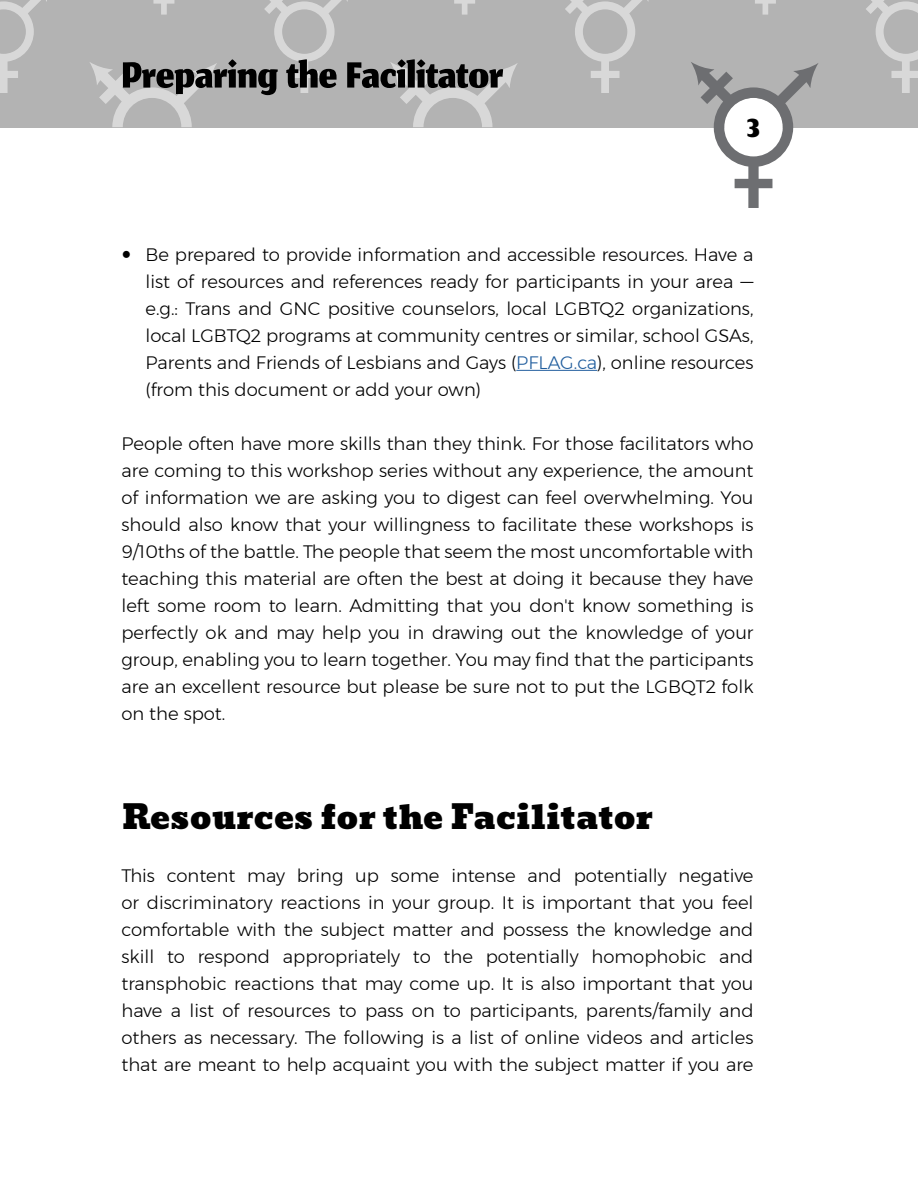
<style>
.page{position:relative;width:918px;height:1188px;background:#fff}
.page>*{position:absolute;margin:0;border:0;box-sizing:border-box;transform-origin:0 0}
.t1{font:64.5px "Jomhuria";color:#000}
.t2{font:46.5px "Jomhuria";color:#000}
.t3{font:33px "Bevan";color:#000}
.t4{font:300 18px/27px "Montserrat";color:#000;text-align:justify}
.s1{color:#215e9e}
</style>
<div class="page">
<div style="left:0;top:0;width:918px;height:128px;background:#b3b3b3"></div>
<svg style="left:866px;top:0;width:52px;height:93px"></svg>
<svg style="left:565px;top:0;width:84px;height:93px"></svg>
<svg style="left:264px;top:0;width:84px;height:93px"></svg>
<svg style="left:755px;top:0;width:21px;height:15px"></svg>
<svg style="left:454px;top:0;width:21px;height:15px"></svg>
<svg style="left:0;top:0;width:47px;height:93px"></svg>
<svg style="left:153px;top:0;width:22px;height:15px"></svg>
<svg style="left:390px;top:62px;width:128px;height:65px"></svg>
<svg style="left:90px;top:62px;width:127px;height:65px"></svg>
<svg style="left:691px;top:62px;width:128px;height:146px"></svg>
<hr style="left:516px;top:370px;width:81px;height:1px;background:#215e9e">
<h1 class="t1" style="left:122px;top:28px;width:383px">Preparing the Facilitator</h1>
<h2 class="t2" style="left:747px;top:93px;width:15px">3</h2>
<p class="t4" style="left:145px;top:241px;width:610px">Be prepared to provide information and accessible resources. Have a list of resources and references ready for participants in your area — e.g.: Trans and GNC positive counselors, local LGBTQ2 organizations, local LGBTQ2 programs at community centres or similar, school GSAs, Parents and Friends of Lesbians and Gays (<span class="s1">PFLAG.ca</span>), online resources (from this document or add your own)</p>
<p class="t4" style="left:122px;top:430px;width:634px">People often have more skills than they think. For those facilitators who are coming to this workshop series without any experience, the amount of information we are asking you to digest can feel overwhelming. You should also know that your willingness to facilitate these workshops is 9/10ths of the battle. The people that seem the most uncomfortable with teaching this material are often the best at doing it because they have left some room to learn. Admitting that you don't know something is perfectly ok and may help you in drawing out the knowledge of your group, enabling you to learn together. You may find that the participants are an excellent resource but please be sure not to put the LGBQT2 folk on the spot.</p>
<h3 class="t3" style="left:122px;top:798px;width:533px">Resources for the Facilitator</h3>
<p class="t4" style="left:122px;top:862px;width:634px">This content may bring up some intense and potentially negative or discriminatory reactions in your group. It is important that you feel comfortable with the subject matter and possess the knowledge and skill to respond appropriately to the potentially homophobic and transphobic reactions that may come up. It is also important that you have a list of resources to pass on to participants, parents/family and others as necessary. The following is a list of online videos and articles that are meant to help acquaint you with the subject matter if you are</p>
</div>
